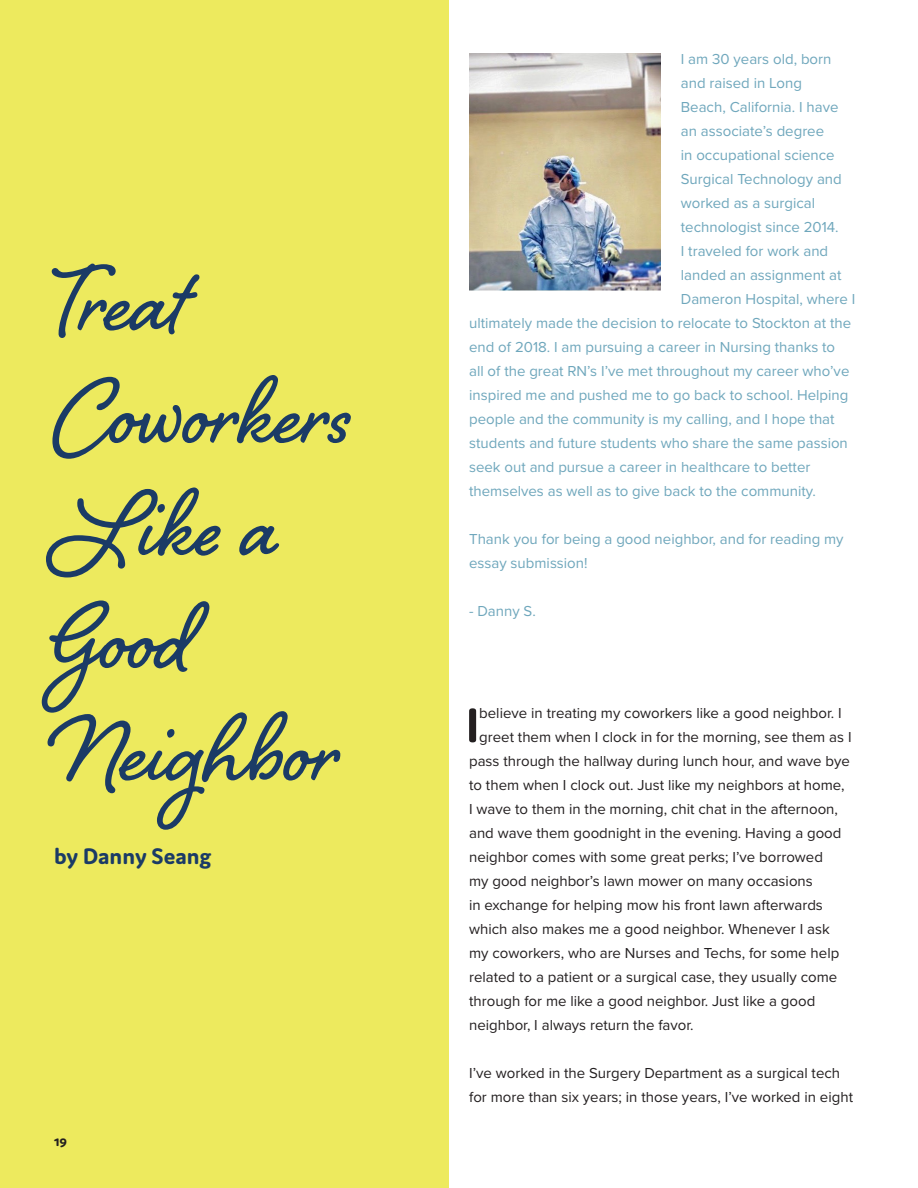
<style>
.page{position:relative;width:918px;height:1188px;background:#fff}
.page>*{position:absolute;margin:0;border:0;box-sizing:border-box;transform-origin:0 0}
.t1{font:700 120px/112.5px "Shelby";color:#1b3b66}
.Body{font:700 51.6px "Domus";color:#231f20}
.t2{font:700 24px "Domus";color:#1b3b66}
.Body-2{font:15px/24px "Proxima Nova";color:#231f20}
.Body-3{font:15px/24px "Proxima Nova";color:#6fa7bc}
.t3{font:700 15px "Domus";color:#231f20}
</style>
<div class="page">
<div style="left:0;top:0;width:449px;height:1188px;background:#edea5e"></div>
<img style="left:470px;top:53px;width:191px;height:237px">
<p class="t1" style="left:54px;top:232px;width:133px">Treat</p>
<p class="t1" style="left:54px;top:345px;width:299px">Coworkers<br>Like a<br>Good<br>Neighbor</p>
<p class="t2" style="left:54px;top:843px;width:159px">by Danny Seang</p>
<p class="t3" style="left:54px;top:1132px;width:15px">19</p>
<p class="Body-3" style="left:681px;top:47px;width:152px">I am 30 years old, born</p>
<p class="Body-3" style="left:681px;top:71px;width:123px">and raised in Long</p>
<p class="Body-3" style="left:681px;top:95px;width:159px">Beach, California. I have</p>
<p class="Body-3" style="left:681px;top:119px;width:145px">an associate’s degree</p>
<p class="Body-3" style="left:681px;top:143px;width:155px">in occupational science</p>
<p class="Body-3" style="left:681px;top:167px;width:162px">Surgical Technology and</p>
<p class="Body-3" style="left:681px;top:191px;width:136px">worked as a surgical</p>
<p class="Body-3" style="left:681px;top:215px;width:159px">technologist since 2014.</p>
<p class="Body-3" style="left:681px;top:239px;width:149px">I traveled for work and</p>
<p class="Body-3" style="left:681px;top:263px;width:162px">landed an assignment at</p>
<p class="Body-3" style="left:681px;top:287px;width:176px">Dameron Hospital, where I</p>
<p class="Body-3" style="left:469px;top:311px;width:384px">ultimately made the decision to relocate to Stockton at the</p>
<p class="Body-3" style="left:469px;top:335px;width:368px">end of 2018. I am pursuing a career in Nursing thanks to</p>
<p class="Body-3" style="left:469px;top:359px;width:382px">all of the great RN’s I’ve met throughout my career who’ve</p>
<p class="Body-3" style="left:469px;top:383px;width:381px">inspired me and pushed me to go back to school. Helping</p>
<p class="Body-3" style="left:469px;top:407px;width:367px">people and the community is my calling, and I hope that</p>
<p class="Body-3" style="left:469px;top:431px;width:380px">students and future students who share the same passion</p>
<p class="Body-3" style="left:469px;top:455px;width:343px">seek out and pursue a career in healthcare to better</p>
<p class="Body-3" style="left:469px;top:479px;width:348px">themselves as well as to give back to the community.</p>
<p class="Body-3" style="left:469px;top:527px;width:376px">Thank you for being a good neighbor, and for reading my essay submission!</p>
<p class="Body-3" style="left:469px;top:599px;width:68px">- Danny S.</p>
<p class="Body" style="left:466px;top:697px;width:15px">I</p>
<p class="Body-2" style="left:479px;top:701px;width:364px">believe in treating my coworkers like a good neighbor. I</p>
<p class="Body-2" style="left:479px;top:725px;width:374px">greet them when I clock in for the morning, see them as I</p>
<p class="Body-2" style="left:469px;top:749px;width:382px">pass through the hallway during lunch hour, and wave bye</p>
<p class="Body-2" style="left:469px;top:773px;width:377px">to them when I clock out. Just like my neighbors at home,</p>
<p class="Body-2" style="left:469px;top:797px;width:370px">I wave to them in the morning, chit chat in the afternoon,</p>
<p class="Body-2" style="left:469px;top:821px;width:374px">and wave them goodnight in the evening. Having a good</p>
<p class="Body-2" style="left:469px;top:845px;width:355px">neighbor comes with some great perks; I’ve borrowed</p>
<p class="Body-2" style="left:469px;top:869px;width:345px">my good neighbor’s lawn mower on many occasions</p>
<p class="Body-2" style="left:469px;top:893px;width:355px">in exchange for helping mow his front lawn afterwards</p>
<p class="Body-2" style="left:469px;top:917px;width:362px">which also makes me a good neighbor. Whenever I ask</p>
<p class="Body-2" style="left:469px;top:941px;width:372px">my coworkers, who are Nurses and Techs, for some help</p>
<p class="Body-2" style="left:469px;top:965px;width:370px">related to a patient or a surgical case, they usually come</p>
<p class="Body-2" style="left:469px;top:989px;width:348px">through for me like a good neighbor. Just like a good</p>
<p class="Body-2" style="left:469px;top:1013px;width:226px">neighbor, I always return the favor.</p>
<p class="Body-2" style="left:469px;top:1061px;width:385px">I’ve worked in the Surgery Department as a surgical tech for more than six years; in those years, I’ve worked in eight</p>
</div>
